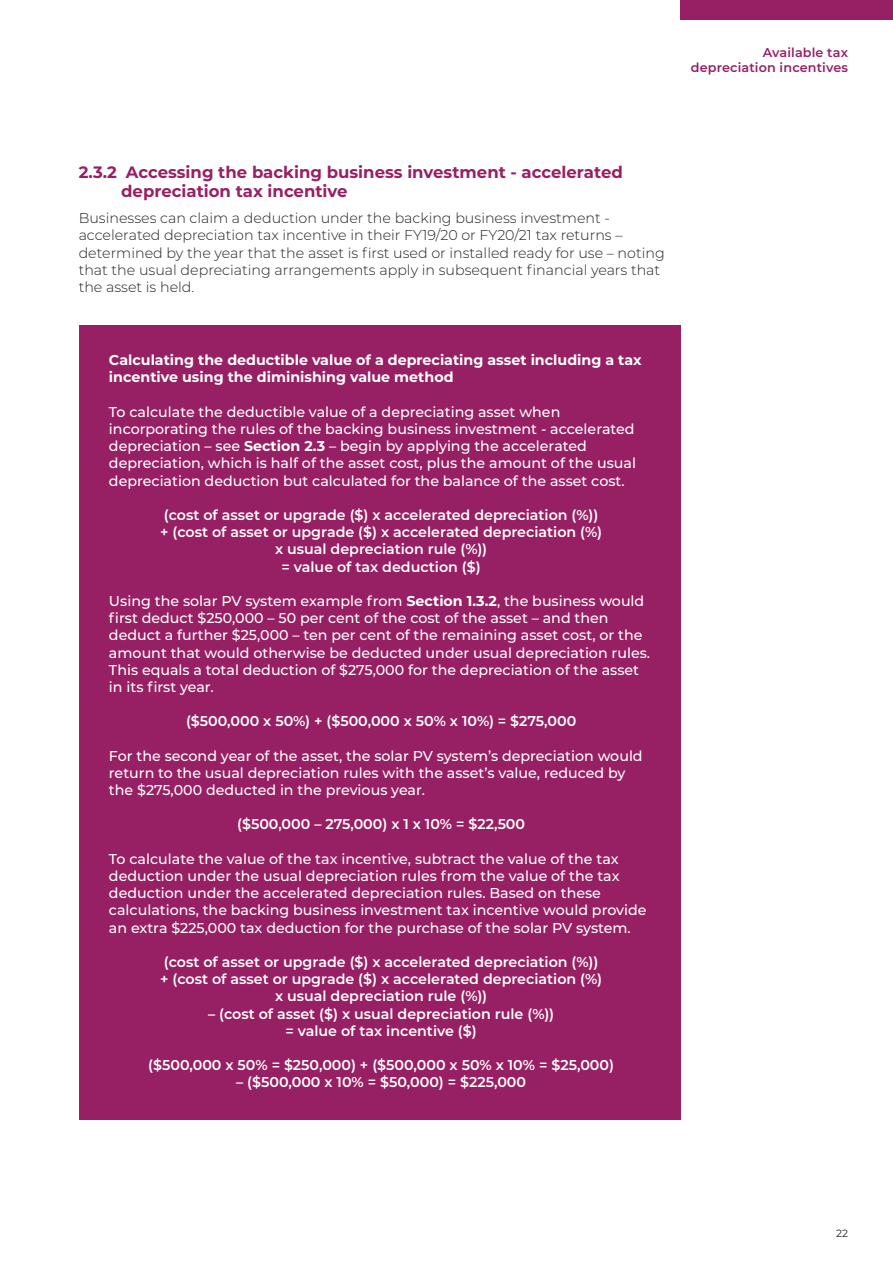
<style>
.page{position:relative;width:893px;height:1263px;background:#fff}
.page>*{position:absolute;margin:0;border:0;box-sizing:border-box;transform-origin:0 0}
.t1{font:700 16.5px/19.8px "Montserrat";color:#962063}
.Body{font:500 14.25px/17.2px "Montserrat";color:#fff}
.Body-2{font:600 14.25px/17.2px "Montserrat";color:#fff;text-align:center}
.Body-3{font:300 14.25px/17.2px "Montserrat";color:#231f20}
.Body-4{font:700 14.25px/17.2px "Montserrat";color:#fff}
.t2{font:600 12.75px/15px "Montserrat";letter-spacing:.01em;color:#962063;text-align:right}
.t3{font:10.5px "Montserrat";color:#231f20}
.s1{font-weight:700}
</style>
<div class="page">
<div style="left:680px;top:0;width:213px;height:20px;background:#962063"></div>
<div style="left:79px;top:325px;width:601px;height:795px;background:#962063"></div>
<p class="t2" style="left:691px;top:45px;width:159px">Available tax depreciation incentives</p>
<p class="t1" style="left:121px;top:161px;width:503px;text-indent:-43px">2.3.2 Accessing the backing business investment - accelerated depreciation tax incentive</p>
<p class="Body-3" style="left:79px;top:209px;width:588px">Businesses can claim a deduction under the backing business investment - accelerated depreciation tax incentive in their FY19/20 or FY20/21 tax returns – determined by the year that the asset is first used or installed ready for use – noting that the usual depreciating arrangements apply in subsequent financial years that the asset is held.</p>
<p class="Body-4" style="left:109px;top:351px;width:534px">Calculating the deductible value of a depreciating asset including a tax incentive using the diminishing value method</p>
<p class="Body" style="left:109px;top:402px;width:528px">To calculate the deductible value of a depreciating asset when incorporating the rules of the backing business investment - accelerated depreciation – see <span class="s1">Section 2.3</span> – begin by applying the accelerated depreciation, which is half of the asset cost, plus the amount of the usual depreciation deduction but calculated for the balance of the asset cost.</p>
<p class="Body-2" style="left:160px;top:505px;width:443px">(cost of asset or upgrade ($) x accelerated depreciation (%)) + (cost of asset or upgrade ($) x accelerated depreciation (%) x usual depreciation rule (%))<br>= value of tax deduction ($)</p>
<p class="Body" style="left:109px;top:592px;width:543px">Using the solar PV system example from <span class="s1">Section 1.3.2</span>, the business would first deduct $250,000 – 50 per cent of the cost of the asset – and then deduct a further $25,000 – ten per cent of the remaining asset cost, or the amount that would otherwise be deducted under usual depreciation rules.<br>This equals a total deduction of $275,000 for the depreciation of the asset in its first year.</p>
<p class="Body-2" style="left:186px;top:712px;width:392px">($500,000 x 50%) + ($500,000 x 50% x 10%) = $275,000</p>
<p class="Body" style="left:109px;top:746px;width:535px">For the second year of the asset, the solar PV system’s depreciation would return to the usual depreciation rules with the asset’s value, reduced by the $275,000 deducted in the previous year.</p>
<p class="Body-2" style="left:237px;top:815px;width:290px">($500,000 – 275,000) x 1 x 10% = $22,500</p>
<p class="Body" style="left:109px;top:849px;width:539px">To calculate the value of the tax incentive, subtract the value of the tax deduction under the usual depreciation rules from the value of the tax deduction under the accelerated depreciation rules. Based on these calculations, the backing business investment tax incentive would provide an extra $225,000 tax deduction for the purchase of the solar PV system.</p>
<p class="Body-2" style="left:160px;top:952px;width:443px">(cost of asset or upgrade ($) x accelerated depreciation (%)) + (cost of asset or upgrade ($) x accelerated depreciation (%) x usual depreciation rule (%))</p>
<p class="Body-2" style="left:208px;top:1004px;width:348px">– (cost of asset ($) x usual depreciation rule (%)) = value of tax incentive ($)</p>
<p class="Body-2" style="left:148px;top:1056px;width:467px">($500,000 x 50% = $250,000) + ($500,000 x 50% x 10% = $25,000)</p>
<p class="Body-2" style="left:236px;top:1073px;width:291px">– ($500,000 x 10% = $50,000) = $225,000</p>
<p class="t3" style="left:836px;top:1226px;width:13px">22</p>
</div>
